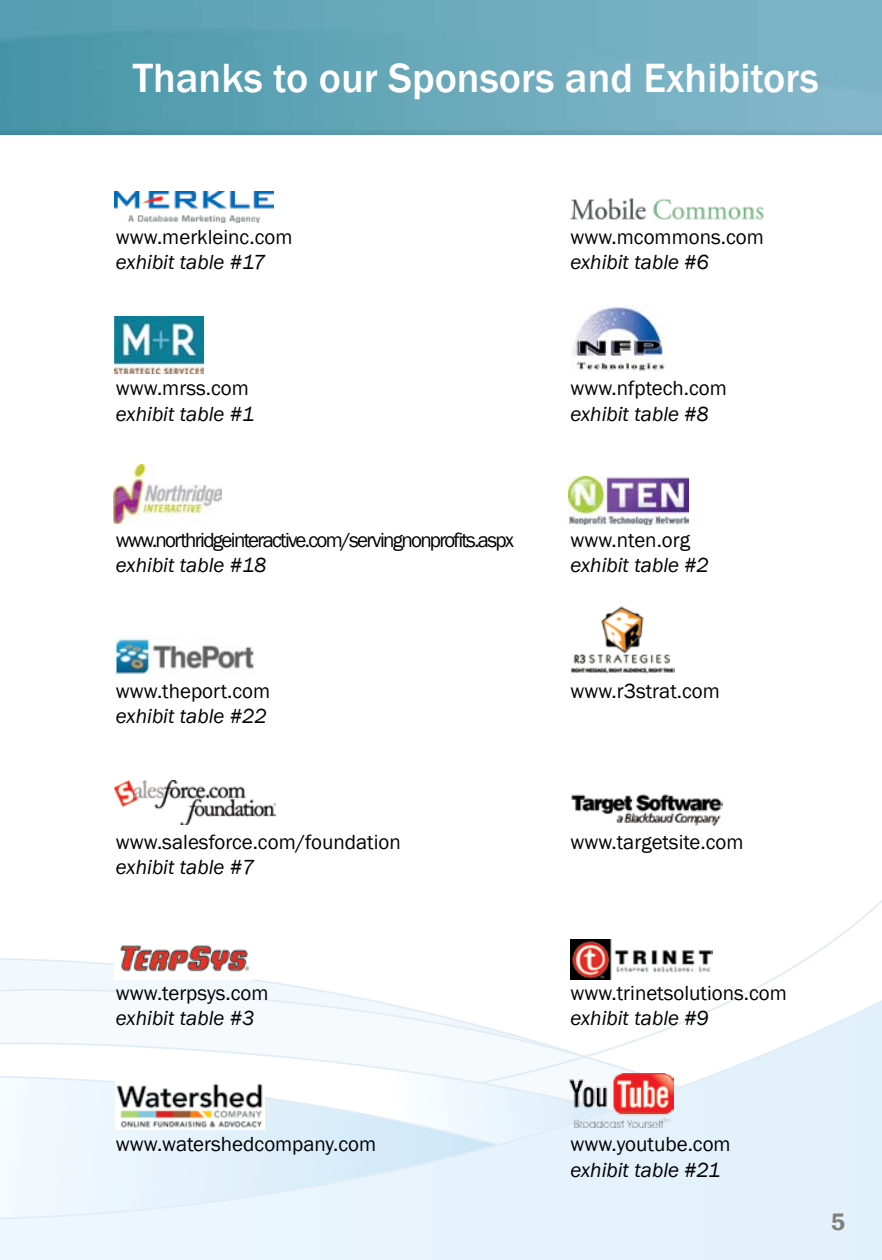
<style>
.page{position:relative;width:882px;height:1260px;background:#fff}
.page>*{position:absolute;margin:0;border:0;box-sizing:border-box;transform-origin:0 0}
.t1{font:500 42px "Franklin Gothic";color:#fff}
.t2{font:21px "Franklin Gothic";color:#000}
.t3{font:italic 21px "Franklin Gothic";color:#000}
.t4{font:21px "Franklin Gothic";letter-spacing:-.08em;color:#000}
</style>
<div class="page">
<img style="left:0;top:0;width:882px;height:135px">
<img style="left:115px;top:316px;width:88px;height:58px">
<img style="left:571px;top:606px;width:104px;height:68px">
<img style="left:568px;top:477px;width:121px;height:47px">
<img style="left:571px;top:794px;width:151px;height:32px">
<img style="left:571px;top:198px;width:193px;height:22px">
<img style="left:113px;top:465px;width:109px;height:58px">
<img style="left:115px;top:637px;width:139px;height:37px">
<img style="left:571px;top:305px;width:94px;height:66px">
<img style="left:115px;top:781px;width:160px;height:44px">
<img style="left:115px;top:191px;width:158px;height:32px">
<svg style="left:0;top:900px;width:882px;height:360px"></svg>
<h1 class="t1" style="left:133px;top:52px;width:688px">Thanks to our Sponsors and Exhibitors</h1>
<p class="t2" style="left:116px;top:224px;width:178px">www.merkleinc.com</p>
<p class="t3" style="left:116px;top:249px;width:151px">exhibit table #17</p>
<p class="t2" style="left:571px;top:224px;width:195px">www.mcommons.com</p>
<p class="t3" style="left:571px;top:249px;width:140px">exhibit table #6</p>
<p class="t2" style="left:116px;top:375px;width:135px">www.mrss.com</p>
<p class="t3" style="left:116px;top:400px;width:140px">exhibit table #1</p>
<p class="t2" style="left:571px;top:375px;width:158px">www.nfptech.com</p>
<p class="t3" style="left:571px;top:400px;width:140px">exhibit table #8</p>
<p class="t4" style="left:116px;top:526px;width:399px">www.northridgeinteractive.com/servingnonprofits.aspx</p>
<p class="t3" style="left:116px;top:552px;width:152px">exhibit table #18</p>
<p class="t2" style="left:571px;top:526px;width:121px">www.nten.org</p>
<p class="t3" style="left:571px;top:552px;width:140px">exhibit table #2</p>
<p class="t2" style="left:116px;top:678px;width:156px">www.theport.com</p>
<p class="t3" style="left:116px;top:703px;width:152px">exhibit table #22</p>
<p class="t2" style="left:571px;top:678px;width:151px">www.r3strat.com</p>
<p class="t2" style="left:116px;top:829px;width:286px">www.salesforce.com/foundation</p>
<p class="t3" style="left:116px;top:854px;width:140px">exhibit table #7</p>
<p class="t2" style="left:571px;top:829px;width:175px">www.targetsite.com</p>
<p class="t2" style="left:116px;top:980px;width:154px">www.terpsys.com</p>
<p class="t3" style="left:116px;top:1005px;width:140px">exhibit table #3</p>
<p class="t2" style="left:571px;top:980px;width:218px">www.trinetsolutions.com</p>
<p class="t3" style="left:571px;top:1005px;width:140px">exhibit table #9</p>
<p class="t2" style="left:116px;top:1131px;width:262px">www.watershedcompany.com</p>
<p class="t2" style="left:571px;top:1131px;width:162px">www.youtube.com</p>
<p class="t3" style="left:571px;top:1156px;width:152px">exhibit table #21</p>
</div>
